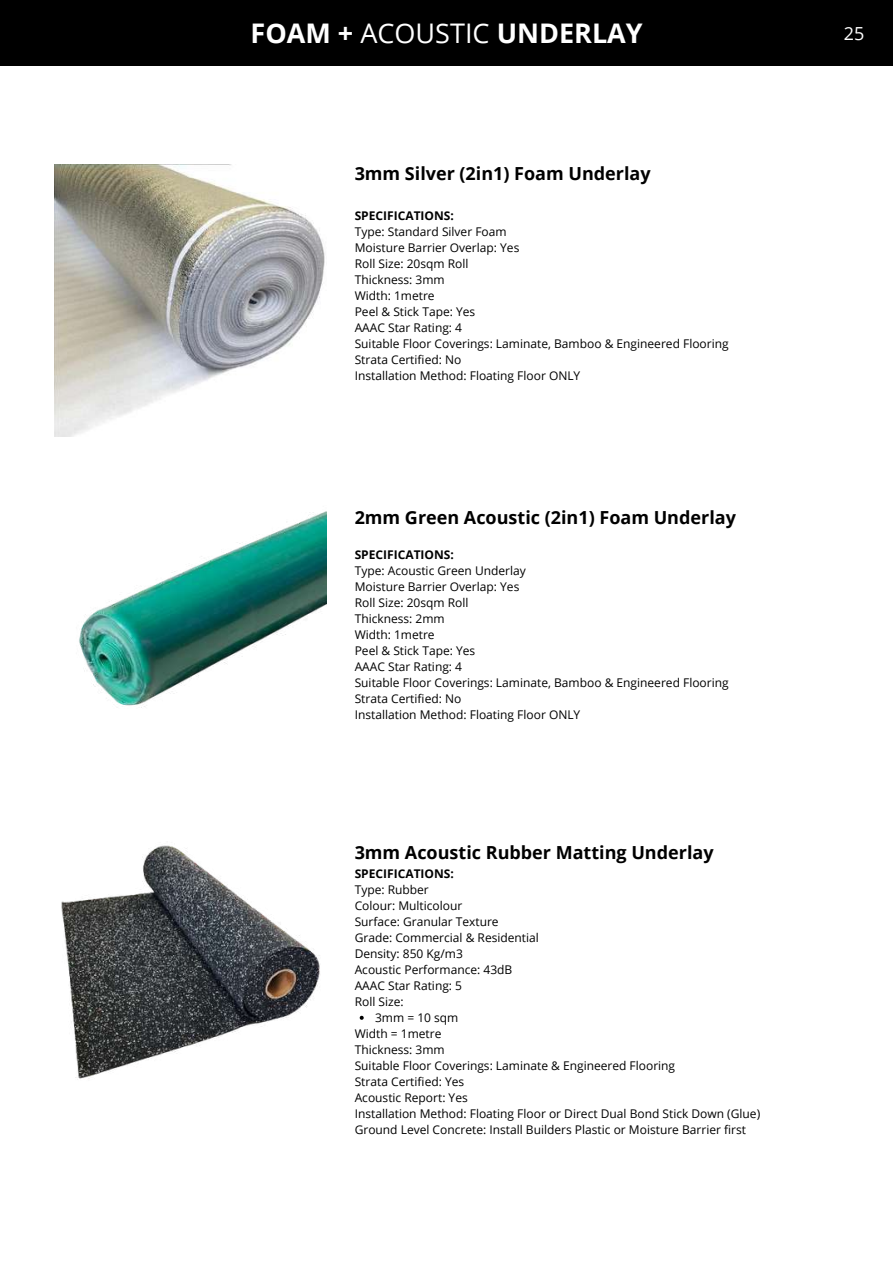
<style>
.page{position:relative;width:893px;height:1264px;background:#fff}
.page>*{position:absolute;margin:0;border:0;box-sizing:border-box;transform-origin:0 0}
.t1{font:700 27px "Open Sans";color:#fff}
.t2{font:700 18px "Open Sans";color:#000}
.t3{font:18px "Open Sans";color:#fff}
.t4{font:12px/16px "Open Sans";color:#000}
.t5{font:700 12px "Open Sans";color:#000}
.s1{font-weight:400}
</style>
<div class="page">
<div style="left:0;top:0;width:892px;height:65px;background:#000"></div>
<svg style="left:359px;top:1015px;width:4px;height:4px"></svg>
<img style="left:61px;top:845px;width:259px;height:234px">
<img style="left:79px;top:511px;width:248px;height:197px">
<img style="left:54px;top:164px;width:271px;height:272px">
<h1 class="t1" style="left:250px;top:14px;width:393px">FOAM + <span class="s1">ACOUSTIC</span> UNDERLAY</h1>
<h2 class="t2" style="left:354px;top:161px;width:297px">3mm Silver (2in1) Foam Underlay</h2>
<p class="t5" style="left:354px;top:207px;width:101px">SPECIFICATIONS:</p>
<p class="t4" style="left:354px;top:223px;width:375px">Type: Standard Silver Foam<br>Moisture Barrier Overlap: Yes<br>Roll Size: 20sqm Roll<br>Thickness: 3mm<br>Width: 1metre<br>Peel &amp; Stick Tape: Yes<br>AAAC Star Rating: 4<br>Suitable Floor Coverings: Laminate, Bamboo &amp; Engineered Flooring<br>Strata Certified: No<br>Installation Method: Floating Floor ONLY</p>
<h2 class="t2" style="left:354px;top:505px;width:382px">2mm Green Acoustic (2in1) Foam Underlay</h2>
<p class="t5" style="left:354px;top:546px;width:101px">SPECIFICATIONS:</p>
<p class="t4" style="left:354px;top:562px;width:375px">Type: Acoustic Green Underlay<br>Moisture Barrier Overlap: Yes<br>Roll Size: 20sqm Roll<br>Thickness: 2mm<br>Width: 1metre<br>Peel &amp; Stick Tape: Yes<br>AAAC Star Rating: 4<br>Suitable Floor Coverings: Laminate, Bamboo &amp; Engineered Flooring<br>Strata Certified: No<br>Installation Method: Floating Floor ONLY</p>
<h2 class="t2" style="left:354px;top:839px;width:360px">3mm Acoustic Rubber Matting Underlay</h2>
<p class="t5" style="left:354px;top:864px;width:101px">SPECIFICATIONS:</p>
<p class="t4" style="left:354px;top:881px;width:76px">Type: Rubber</p>
<p class="t4" style="left:354px;top:897px;width:109px">Colour: Multicolour</p>
<p class="t4" style="left:354px;top:913px;width:145px">Surface: Granular Texture</p>
<p class="t4" style="left:354px;top:929px;width:186px">Grade: Commercial &amp; Residential</p>
<p class="t4" style="left:354px;top:945px;width:110px">Density: 850 Kg/m3</p>
<p class="t4" style="left:354px;top:961px;width:159px">Acoustic Performance: 43dB</p>
<p class="t4" style="left:354px;top:977px;width:109px">AAAC Star Rating: 5</p>
<p class="t4" style="left:354px;top:993px;width:50px">Roll Size:</p>
<p class="t4" style="left:375px;top:1009px;width:85px">3mm = 10 sqm</p>
<p class="t4" style="left:354px;top:1025px;width:88px">Width = 1metre</p>
<p class="t4" style="left:354px;top:1041px;width:92px">Thickness: 3mm</p>
<p class="t4" style="left:354px;top:1057px;width:322px">Suitable Floor Coverings: Laminate &amp; Engineered Flooring</p>
<p class="t4" style="left:354px;top:1073px;width:111px">Strata Certified: Yes</p>
<p class="t4" style="left:354px;top:1089px;width:115px">Acoustic Report: Yes</p>
<p class="t4" style="left:354px;top:1105px;width:407px">Installation Method: Floating Floor or Direct Dual Bond Stick Down (Glue)</p>
<p class="t4" style="left:354px;top:1121px;width:393px">Ground Level Concrete: Install Builders Plastic or Moisture Barrier first</p>
<h2 class="t3" style="left:843px;top:21px;width:22px">25</h2>
</div>
